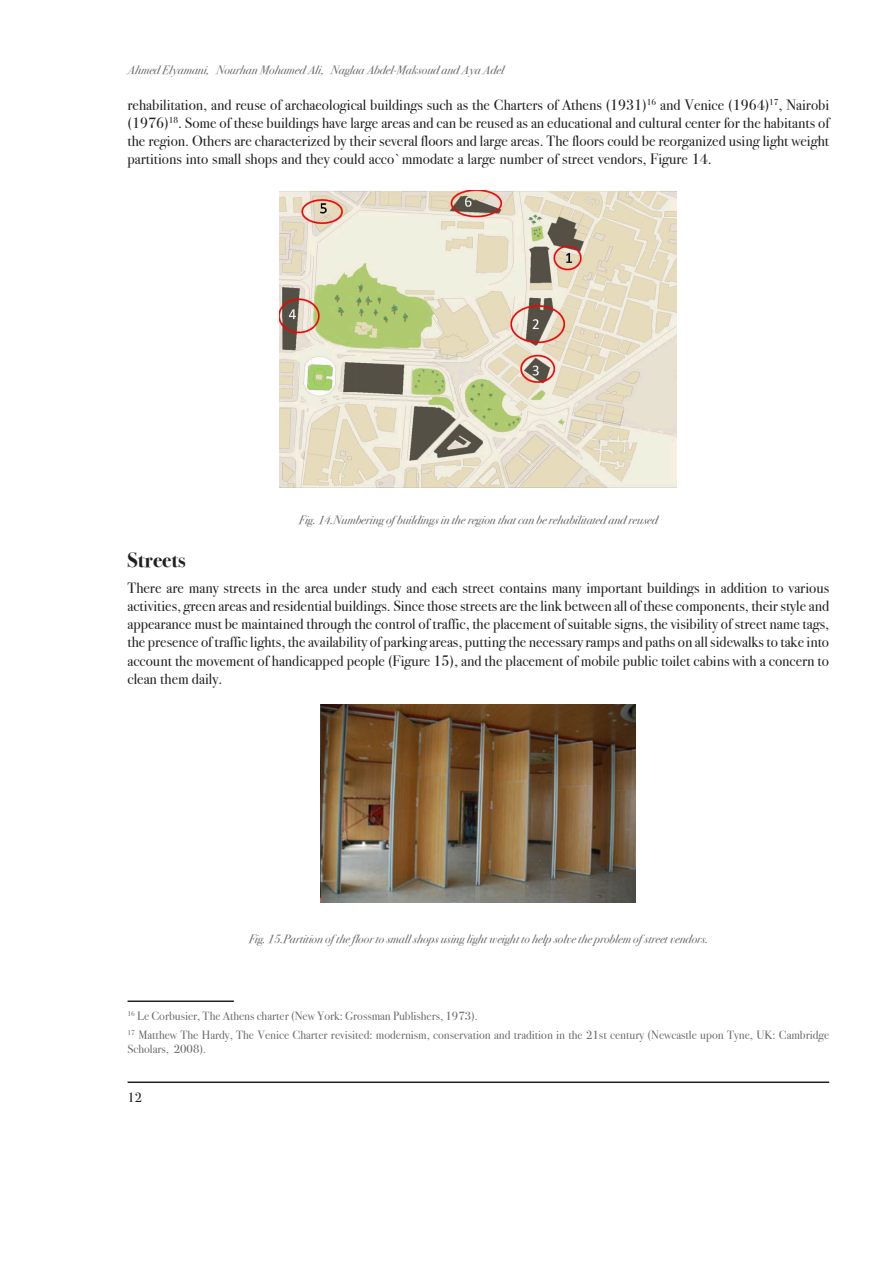
<style>
.page{position:relative;width:893px;height:1263px;background:#fff}
.page>*{position:absolute;margin:0;border:0;box-sizing:border-box;transform-origin:0 0}
.t1{font:700 21px "Bodoni Svty Two ITCTT";color:#231f20}
.t2{font:15px/18px "Bodoni Svty Two ITCTT";color:#231f20;text-align:justify}
.t3{font:13.5px "Bodoni Svty Two ITCTT";color:#231f20}
.t4{font:italic 12px "Bodoni Svty Two ITCTT";color:#6c6d70}
.t5{font:12px/18.6px "Bodoni Svty Two ITCTT";color:#6c6d70}
</style>
<div class="page">
<hr style="left:128px;top:1081px;width:701px;height:2px;background:#231f20">
<hr style="left:128px;top:1000px;width:106px;height:2px;background:#231f20">
<img style="left:321px;top:705px;width:315px;height:198px">
<img style="left:280px;top:190px;width:397px;height:298px">
<p class="t4" style="left:128px;top:59px;width:378px">Ahmed Elyamani, Nourhan Mohamed Ali, Naglaa Abdel-Maksoud and Aya Adel</p>
<p class="t2" style="left:128px;top:94px;width:703px">rehabilitation, and reuse of archaeological buildings such as the Charters of Athens (1931)<sup>16</sup> and Venice (1964)<sup>17</sup>, Nairobi (1976)<sup>18</sup>. Some of these buildings have large areas and can be reused as an educational and cultural center for the habitants of the region. Others are characterized by their several floors and large areas. The floors could be reorganized using light weight partitions into small shops and they could acco`mmodate a large number of street vendors, Figure 14.</p>
<p class="t4" style="left:299px;top:509px;width:360px">Fig. 14.Numbering of buildings in the region that can be rehabilitated and reused</p>
<h1 class="t1" style="left:128px;top:542px;width:59px">Streets</h1>
<p class="t2" style="left:128px;top:578px;width:703px">There are many streets in the area under study and each street contains many important buildings in addition to various activities, green areas and residential buildings. Since those streets are the link between all of these components, their style and appearance must be maintained through the control of traffic, the placement of suitable signs, the visibility of street name tags, the presence of traffic lights, the availability of parking areas, putting the necessary ramps and paths on all sidewalks to take into account the movement of handicapped people (Figure 15), and the placement of mobile public toilet cabins with a concern to clean them daily.</p>
<p class="t4" style="left:249px;top:928px;width:461px">Fig. 15.Partition of the floor to small shops using light weight to help solve the problem of street vendors.</p>
<p class="t5" style="left:128px;top:1005px;width:703px"><sup>16</sup> Le Corbusier, The Athens charter (New York: Grossman Publishers, 1973).<br><sup>17</sup> Matthew The Hardy, The Venice Charter revisited: modernism, conservation and tradition in the 21st century (Newcastle upon Tyne, UK: Cambridge</p>
<p class="t5" style="left:128px;top:1038px;width:80px">Scholars, 2008).</p>
<p class="t3" style="left:128px;top:1087px;width:16px">12</p>
</div>
